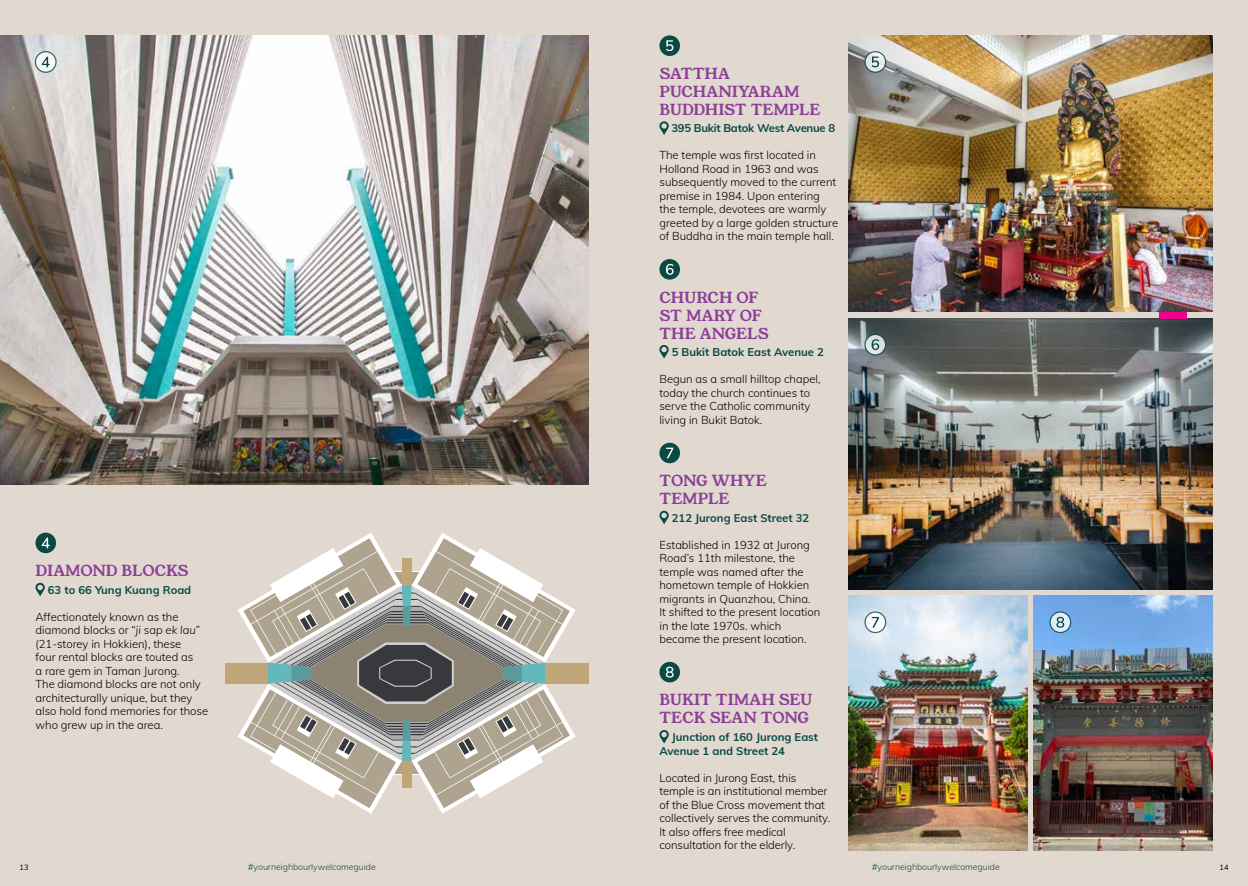
<style>
.page{position:relative;width:1248px;height:886px;background:#fff}
.page>*{position:absolute;margin:0;border:0;box-sizing:border-box;transform-origin:0 0}
.t1{font:15px/18px "Young Serif";letter-spacing:-.005em;color:#8b3f98}
.t2{font:300 11.25px/13.5px "Muli";color:#000}
.t3{font:700 11.25px/13.5px "Muli";color:#094a45}
.t4{font:700 11.25px "Muli";letter-spacing:-.02em;color:#094a45}
.t5{font:300 8.75px "Muli";color:#094a45}
.t6{font:7.5px "Muli";color:#000}
.s1{font-style:italic}
</style>
<div class="page">
<div style="left:0;top:0;width:1247px;height:886px;background:#e1d8cf"></div>
<svg style="left:659px;top:511px;width:9px;height:13px"></svg>
<div style="left:659px;top:662px;width:21px;height:20px;background:#094a45;border-radius:50%"></div>
<svg style="left:665px;top:667px;width:8px;height:10px"></svg>
<svg style="left:35px;top:583px;width:10px;height:13px"></svg>
<img style="left:0;top:35px;width:588px;height:449px">
<img style="left:848px;top:318px;width:364px;height:271px">
<img style="left:848px;top:35px;width:364px;height:277px">
<img style="left:1033px;top:596px;width:179px;height:254px">
<img style="left:848px;top:596px;width:179px;height:254px">
<svg style="left:659px;top:121px;width:9px;height:14px"></svg>
<div style="left:1158px;top:312px;width:28px;height:6px;background:#ec008c"></div>
<div style="left:659px;top:35px;width:21px;height:21px;background:#094a45;border-radius:50%"></div>
<svg style="left:666px;top:40px;width:7px;height:11px"></svg>
<div style="left:659px;top:259px;width:21px;height:21px;background:#094a45;border-radius:50%"></div>
<svg style="left:666px;top:264px;width:7px;height:11px"></svg>
<svg style="left:659px;top:345px;width:9px;height:13px"></svg>
<div style="left:659px;top:443px;width:21px;height:20px;background:#094a45;border-radius:50%"></div>
<svg style="left:666px;top:448px;width:7px;height:10px"></svg>
<svg style="left:659px;top:730px;width:9px;height:13px"></svg>
<svg style="left:865px;top:334px;width:20px;height:21px"></svg>
<div style="left:864px;top:334px;width:22px;height:21px;border:1px solid #094a45;border-radius:50%"></div>
<svg style="left:871px;top:339px;width:8px;height:11px"></svg>
<svg style="left:865px;top:52px;width:20px;height:20px"></svg>
<div style="left:864px;top:51px;width:22px;height:22px;border:1px solid #094a45;border-radius:50%"></div>
<svg style="left:871px;top:57px;width:7px;height:10px"></svg>
<svg style="left:865px;top:612px;width:20px;height:20px"></svg>
<div style="left:864px;top:611px;width:22px;height:22px;border:1px solid #094a45;border-radius:50%"></div>
<svg style="left:871px;top:617px;width:7px;height:10px"></svg>
<svg style="left:1049px;top:612px;width:21px;height:20px"></svg>
<div style="left:1049px;top:611px;width:22px;height:22px;border:1px solid #094a45;border-radius:50%"></div>
<svg style="left:1056px;top:617px;width:8px;height:11px"></svg>
<div style="left:545px;top:663px;width:43px;height:20px;background:#bfa679"></div>
<div style="left:225px;top:663px;width:43px;height:20px;background:#bfa679"></div>
<svg style="left:238px;top:533px;width:337px;height:281px"></svg>
<div style="left:35px;top:533px;width:21px;height:20px;background:#094a45;border-radius:50%"></div>
<svg style="left:42px;top:538px;width:8px;height:10px"></svg>
<svg style="left:35px;top:52px;width:21px;height:20px"></svg>
<div style="left:35px;top:51px;width:22px;height:22px;border:1px solid #094a45;border-radius:50%"></div>
<svg style="left:42px;top:57px;width:8px;height:10px"></svg>
<h1 class="t1" style="left:659px;top:65px;width:163px">SATTHA<br>PUCHANIYARAM<br>BUDDHIST TEMPLE</h1>
<p class="t4" style="left:671px;top:120px;width:165px">395 Bukit Batok West Avenue 8</p>
<p class="t2" style="left:659px;top:148px;width:180px">The temple was first located in<br>Holland Road in 1963 and was subsequently moved to the current premise in 1984. Upon entering the temple, devotees are warmly greeted by a large golden structure of Buddha in the main temple hall.</p>
<h1 class="t1" style="left:659px;top:288px;width:111px">CHURCH OF<br>ST MARY OF<br>THE ANGELS</h1>
<p class="t3" style="left:671px;top:345px;width:154px">5 Bukit Batok East Avenue 2</p>
<p class="t2" style="left:659px;top:372px;width:163px">Begun as a small hilltop chapel, today the church continues to serve the Catholic community living in Bukit Batok.</p>
<h1 class="t1" style="left:36px;top:562px;width:154px">DIAMOND BLOCKS</h1>
<p class="t3" style="left:48px;top:582px;width:145px">63 to 66 Yung Kuang Road</p>
<p class="t2" style="left:35px;top:609px;width:174px">Affectionately known as the diamond blocks or “<span class="s1">ji sap ek lau</span>” (21-storey in Hokkien), these<br>four rental blocks are touted as<br>a rare gem in Taman Jurong.<br>The diamond blocks are not only architecturally unique, but they also hold fond memories for those who grew up in the area.</p>
<h1 class="t1" style="left:659px;top:472px;width:109px">TONG WHYE<br>TEMPLE</h1>
<p class="t3" style="left:671px;top:510px;width:139px">212 Jurong East Street 32</p>
<p class="t2" style="left:659px;top:537px;width:162px">Established in 1932 at Jurong<br>Road’s 11th milestone, the temple was named after the hometown temple of Hokkien migrants in Quanzhou, China.<br>It shifted to the present location in the late 1970s. which became the present location.</p>
<h1 class="t1" style="left:659px;top:691px;width:154px">BUKIT TIMAH SEU<br>TECK SEAN TONG</h1>
<p class="t3" style="left:659px;top:730px;width:160px;text-indent:12px">Junction of 160 Jurong East<br>Avenue 1 and Street 24</p>
<p class="t2" style="left:659px;top:770px;width:172px">Located in Jurong East, this temple is an institutional member of the Blue Cross movement that collectively serves the community.<br>It also offers free medical consultation for the elderly.</p>
<p class="t6" style="left:20px;top:862px;width:11px">13</p>
<p class="t5" style="left:248px;top:860px;width:129px">#yourneighbourlywelcomeguide</p>
<p class="t5" style="left:872px;top:860px;width:129px">#yourneighbourlywelcomeguide</p>
<p class="t6" style="left:1219px;top:862px;width:10px">14</p>
</div>
